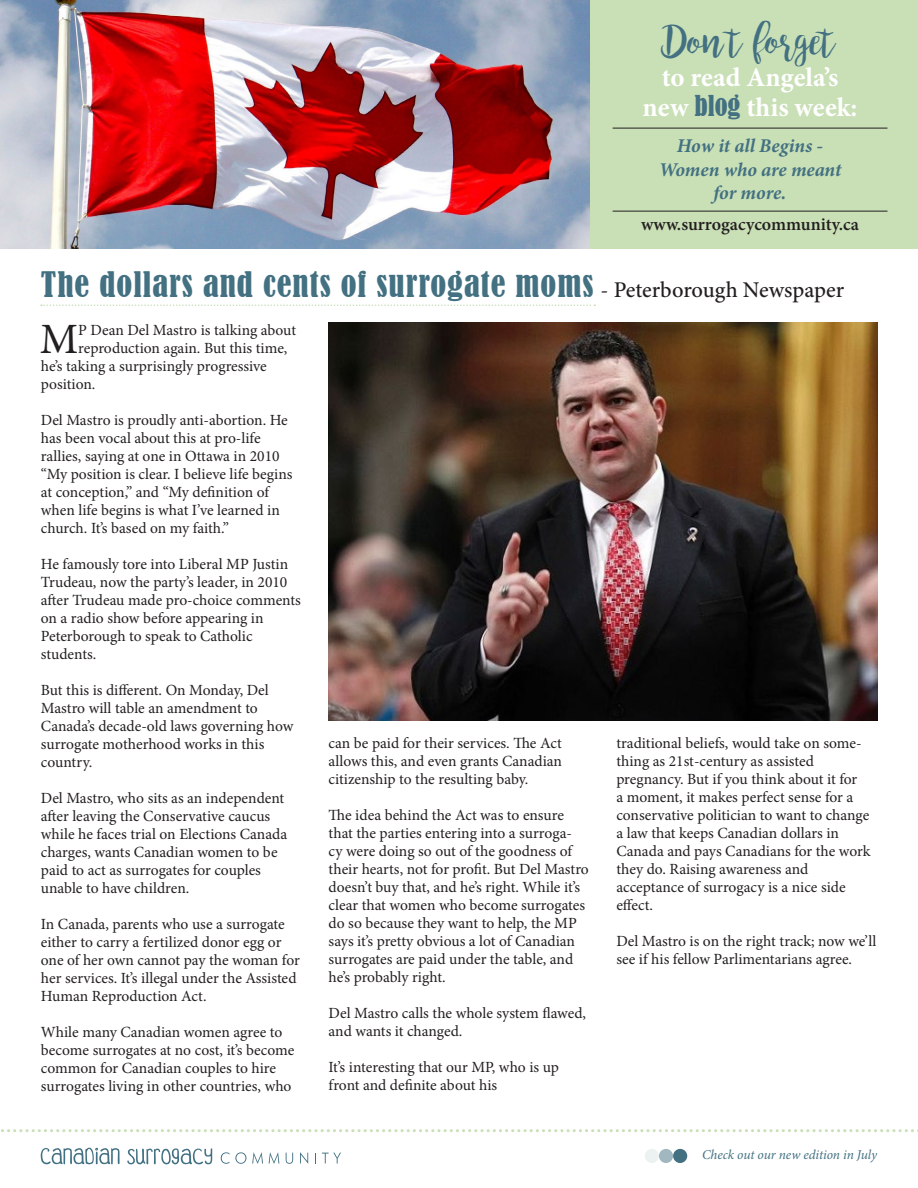
<style>
.page{position:relative;width:918px;height:1188px;background:#fff}
.page>*{position:absolute;margin:0;border:0;box-sizing:border-box;transform-origin:0 0}
.t1{font:43.2px "Minion Pro";color:#231f20}
.t2{font:42px "bromello";color:#437182}
.t3{font:condensed 33px "Bernard";letter-spacing:.03em;color:#437182}
.t4{font:700 27px/30px "Minion Pro";color:#fff;text-align:center}
.t5{font:italic 700 19.5px/23.4px "Minion Pro";letter-spacing:-.005em;color:#437182;text-align:center}
.t6{font:600 18px "Minion Pro";color:#231f20}
.t7{font:15.6px/18px "Minion Pro";color:#231f20}
.t8{font:italic 13.5px "Minion Pro";letter-spacing:-.01em;color:#437182}
.s1{font-family:"Bernard";font-weight:400;font-stretch:condensed;color:#437182}
.s2{font-family:"Minion Pro";font-stretch:normal;font-size:22.5px;color:#231f20}
.s3{font-family:"Minion Pro";font-weight:500;font-stretch:normal;font-size:22.5px;color:#231f20}
</style>
<div class="page">
<div style="left:582px;top:0;width:336px;height:248px;background:#c9dfb6"></div>
<hr style="left:613px;top:128px;width:274px;height:1px;background:#231f20">
<hr style="left:613px;top:211px;width:274px;height:1px;background:#231f20">
<img style="left:0;top:0;width:589px;height:248px">
<svg style="left:1px;top:1129px;width:917px;height:3px"></svg>
<svg style="left:41px;top:305px;width:554px;height:1px"></svg>
<div style="left:645px;top:1149px;width:14px;height:14px;background:#ecf1f2;border-radius:50%"></div>
<div style="left:659px;top:1149px;width:14px;height:14px;background:#a1b8c0;border-radius:50%"></div>
<div style="left:673px;top:1149px;width:14px;height:14px;background:#437182;border-radius:50%"></div>
<svg style="left:221px;top:1152px;width:25px;height:12px"></svg>
<svg style="left:252px;top:1152px;width:11px;height:12px"></svg>
<svg style="left:269px;top:1152px;width:10px;height:12px"></svg>
<svg style="left:286px;top:1153px;width:7px;height:11px"></svg>
<svg style="left:300px;top:1152px;width:8px;height:12px"></svg>
<svg style="left:322px;top:1153px;width:19px;height:10px"></svg>
<svg style="left:41px;top:1148px;width:79px;height:16px"></svg>
<svg style="left:127px;top:1148px;width:85px;height:16px"></svg>
<img style="left:329px;top:323px;width:548px;height:397px">
<h2 class="t2" style="left:664px;top:16px;width:173px">Don’t forget</h2>
<h3 class="t4" style="left:643px;top:62px;width:216px">to read Angela’s new <span class="s1">blog</span> this week:</h3>
<p class="t5" style="left:659px;top:134px;width:184px">How it all Begins -<br>Women who are meant for more.</p>
<p class="t6" style="left:641px;top:212px;width:220px">www.surrogacycommunity.ca</p>
<h3 class="t3" style="left:41px;top:266px;width:805px">The dollars and cents of surrogate moms <span class="s2">-</span> <span class="s3">Peterborough Newspaper</span></h3>
<h1 class="t1" style="left:40px;top:310px;width:40px">M</h1>
<p class="t7" style="left:78px;top:321px;width:219px">P Dean Del Mastro is talking about</p>
<p class="t7" style="left:78px;top:339px;width:211px">reproduction again. But this time,</p>
<p class="t7" style="left:41px;top:357px;width:227px">he’s taking a surprisingly progressive</p>
<p class="t7" style="left:41px;top:375px;width:56px">position.</p>
<p class="t7" style="left:41px;top:411px;width:253px">Del Mastro is proudly anti-abortion. He has been vocal about this at pro-life rallies, saying at one in Ottawa in 2010 “My position is clear. I believe life begins at conception,” and “My definition of when life begins is what I’ve learned in church. It’s based on my faith.”</p>
<p class="t7" style="left:41px;top:555px;width:262px">He famously tore into Liberal MP Justin Trudeau, now the party’s leader, in 2010 after Trudeau made pro-choice comments on a radio show before appearing in Peterborough to speak to Catholic students.</p>
<p class="t7" style="left:41px;top:681px;width:254px">But this is different. On Monday, Del<br>Mastro will table an amendment to<br>Canada’s decade-old laws governing how surrogate motherhood works in this country.</p>
<p class="t7" style="left:41px;top:789px;width:248px">Del Mastro, who sits as an independent after leaving the Conservative caucus while he faces trial on Elections Canada charges, wants Canadian women to be paid to act as surrogates for couples unable to have children.</p>
<p class="t7" style="left:41px;top:915px;width:260px">In Canada, parents who use a surrogate either to carry a fertilized donor egg or one of her own cannot pay the woman for her services. It’s illegal under the Assisted Human Reproduction Act.</p>
<p class="t7" style="left:41px;top:1023px;width:255px">While many Canadian women agree to become surrogates at no cost, it’s become common for Canadian couples to hire surrogates living in other countries, who</p>
<p class="t7" style="left:329px;top:734px;width:235px;text-align:justify">can be paid for their services. The Act allows this, and even grants Canadian citizenship to the resulting baby.</p>
<p class="t7" style="left:329px;top:806px;width:262px">The idea behind the Act was to ensure that the parties entering into a surroga&shy;cy were doing so out of the goodness of their hearts, not for profit. But Del Mastro doesn’t buy that, and he’s right. While it’s clear that women who become surrogates do so because they want to help, the MP says it’s pretty obvious a lot of Canadian surrogates are paid under the table, and he’s probably right.</p>
<p class="t7" style="left:329px;top:1004px;width:259px">Del Mastro calls the whole system flawed, and wants it changed.</p>
<p class="t7" style="left:329px;top:1058px;width:232px">It’s interesting that our MP, who is up front and definite about his</p>
<p class="t7" style="left:616px;top:734px;width:256px">traditional beliefs, would take on some&shy;thing as 21st-century as assisted pregnancy. But if you think about it for<br>a moment, it makes perfect sense for a conservative politician to want to change a law that keeps Canadian dollars in Canada and pays Canadians for the work they do. Raising awareness and acceptance of surrogacy is a nice side effect.</p>
<p class="t7" style="left:616px;top:932px;width:261px">Del Mastro is on the right track; now we’ll see if his fellow Parlimentarians agree.</p>
<p class="t8" style="left:702px;top:1145px;width:177px">Check out our new edition in July</p>
</div>
